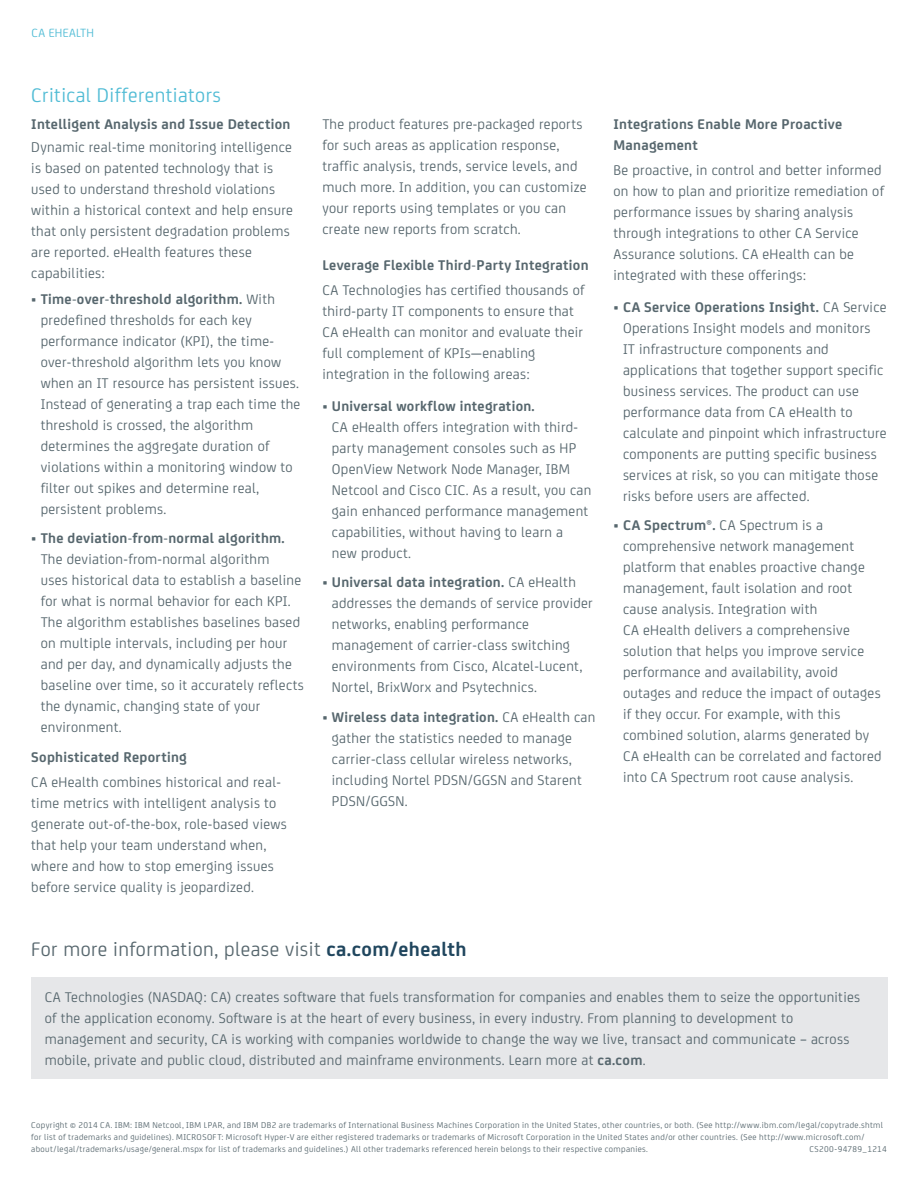
<style>
.page{position:relative;width:918px;height:1188px;background:#fff}
.page>*{position:absolute;margin:0;border:0;box-sizing:border-box;transform-origin:0 0}
.for_more_information{font:21px "CA Sans";letter-spacing:.02em;color:#57676e}
.Body_head{font:21px "CA Sans";letter-spacing:.02em;color:#51bcd5}
.First_body_list_no_b{font:15px/21px "CA Sans";letter-spacing:.02em;color:#57676e}
.Body_after_bullet{font:15px/21px "CA Sans";letter-spacing:.02em;color:#57676e}
.Middle_body_list_no{font:15px/21px "CA Sans";letter-spacing:.02em;color:#57676e}
.Body_after_bullet-2{font:700 15px/21px "CA Sans";letter-spacing:.02em;color:#57676e}
.Middle_body_list_no-2{font:700 15px "CA Sans";letter-spacing:.02em;color:#57676e}
.Page_Eyebrow_Topic{font:12.75px "CA Sans";letter-spacing:.02em;color:#51bcd5}
.Copyright{font:9px/12px "CA Sans";letter-spacing:.04em;color:#57676e}
.s1{font-weight:700}
.s2{font-weight:700;color:#20465e}
</style>
<div class="page">
<div style="left:31px;top:977px;width:856px;height:101px;background:#e6e7e9"></div>
<p class="Page_Eyebrow_Topic" style="left:32px;top:24px;width:64px">CA EHEALTH</p>
<p class="Body_head" style="left:31px;top:80px;width:191px">Critical Differentiators</p>
<p class="Body_after_bullet-2" style="left:31px;top:113px;width:261px">Intelligent Analysis and Issue Detection</p>
<p class="First_body_list_no_b" style="left:31px;top:136px;width:263px">Dynamic real-time monitoring intelligence is based on patented technology that is used to understand threshold violations within a historical context and help ensure that only persistent degradation problems are reported. eHealth features these capabilities:</p>
<p class="First_body_list_no_b" style="left:41px;top:287px;width:261px;text-indent:-9px">• <span class="s1">Time-over-threshold algorithm.</span> With predefined thresholds for each key performance indicator (KPI), the time&shy;over-threshold algorithm lets you know when an IT resource has persistent issues.<br>Instead of generating a trap each time the threshold is crossed, the algorithm determines the aggregate duration of violations within a monitoring window to filter out spikes and determine real, persistent problems.</p>
<p class="First_body_list_no_b" style="left:41px;top:527px;width:264px;text-indent:-9px">• <span class="s1">The deviation-from-normal algorithm.<br></span>The deviation-from-normal algorithm<br>uses historical data to establish a baseline for what is normal behavior for each KPI.<br>The algorithm establishes baselines based on multiple intervals, including per hour and per day, and dynamically adjusts the baseline over time, so it accurately reflects the dynamic, changing state of your environment.</p>
<p class="Middle_body_list_no-2" style="left:31px;top:746px;width:157px">Sophisticated Reporting</p>
<p class="Middle_body_list_no" style="left:31px;top:771px;width:257px">CA eHealth combines historical and real&shy;time metrics with intelligent analysis to generate out-of-the-box, role-based views that help your team understand when, where and how to stop emerging issues before service quality is jeopardized.</p>
<p class="Body_after_bullet" style="left:322px;top:113px;width:266px">The product features pre-packaged reports for such areas as application response, traffic analysis, trends, service levels, and much more. In addition, you can customize your reports using templates or you can create new reports from scratch.</p>
<p class="Body_after_bullet-2" style="left:322px;top:253px;width:268px">Leverage Flexible Third-Party Integration</p>
<p class="Body_after_bullet" style="left:322px;top:279px;width:264px">CA Technologies has certified thousands of third-party IT components to ensure that CA eHealth can monitor and evaluate their full complement of KPIs—enabling integration in the following areas:</p>
<p class="First_body_list_no_b" style="left:332px;top:394px;width:261px;text-indent:-9px">• <span class="s1">Universal workflow integration.<br></span>CA eHealth offers integration with third&shy;party management consoles such as HP OpenView Network Node Manager, IBM Netcool and Cisco CIC. As a result, you can gain enhanced performance management capabilities, without having to learn a new product.</p>
<p class="First_body_list_no_b" style="left:332px;top:571px;width:262px;text-indent:-9px">• <span class="s1">Universal data integration.</span> CA eHealth addresses the demands of service provider networks, enabling performance management of carrier-class switching environments from Cisco, Alcatel-Lucent, Nortel, BrixWorx and Psytechnics.</p>
<p class="First_body_list_no_b" style="left:332px;top:706px;width:265px;text-indent:-9px">• <span class="s1">Wireless data integration.</span> CA eHealth can gather the statistics needed to manage carrier-class cellular wireless networks, including Nortel PDSN/GGSN and Starent PDSN/GGSN.</p>
<p class="for_more_information" style="left:31px;top:935px;width:437px">For more information, please visit <span class="s2">ca.com/ehealth</span></p>
<p class="Body_after_bullet-2" style="left:614px;top:113px;width:230px">Integrations Enable More Proactive<br>Management</p>
<p class="Body_after_bullet" style="left:614px;top:159px;width:272px">Be proactive, in control and better informed on how to plan and prioritize remediation of performance issues by sharing analysis through integrations to other CA Service Assurance solutions. CA eHealth can be integrated with these offerings:</p>
<p class="First_body_list_no_b" style="left:623px;top:295px;width:265px;text-indent:-9px">• <span class="s1">CA Service Operations Insight.</span> CA Service Operations Insight models and monitors<br>IT infrastructure components and applications that together support specific business services. The product can use performance data from CA eHealth to calculate and pinpoint which infrastructure components are putting specific business services at risk, so you can mitigate those risks before users are affected.</p>
<p class="First_body_list_no_b" style="left:623px;top:514px;width:260px;text-indent:-9px">• <span class="s1">CA Spectrum®.</span> CA Spectrum is a comprehensive network management platform that enables proactive change management, fault isolation and root cause analysis. Integration with<br>CA eHealth delivers a comprehensive solution that helps you improve service performance and availability, avoid outages and reduce the impact of outages if they occur. For example, with this combined solution, alarms generated by CA eHealth can be correlated and factored into CA Spectrum root cause analysis.</p>
<p class="First_body_list_no_b" style="left:45px;top:985px;width:817px">CA Technologies (NASDAQ: CA) creates software that fuels transformation for companies and enables them to seize the opportunities of the application economy. Software is at the heart of every business, in every industry. From planning to development to management and security, CA is working with companies worldwide to change the way we live, transact and communicate – across mobile, private and public cloud, distributed and mainframe environments. Learn more at <span class="s1">ca.com</span>.</p>
<p class="Copyright" style="left:31px;top:1118px;width:853px">Copyright © 2014 CA. IBM: IBM Netcool, IBM LPAR, and IBM DB2 are trademarks of International Business Machines Corporation in the United States, other countries, or both. (See http://www.ibm.com/legal/copytrade.shtml for list of trademarks and guidelines). MICROSOFT: Microsoft Hyper-V are either registered trademarks or trademarks of Microsoft Corporation in the United States and/or other countries. (See http://www.microsoft.com/ about/legal/trademarks/usage/general.mspx for list of trademarks and guidelines.) All other trademarks referenced herein belongs to their respective companies.</p>
<p class="Copyright" style="left:810px;top:1142px;width:79px">CS200-94789_1214</p>
</div>
